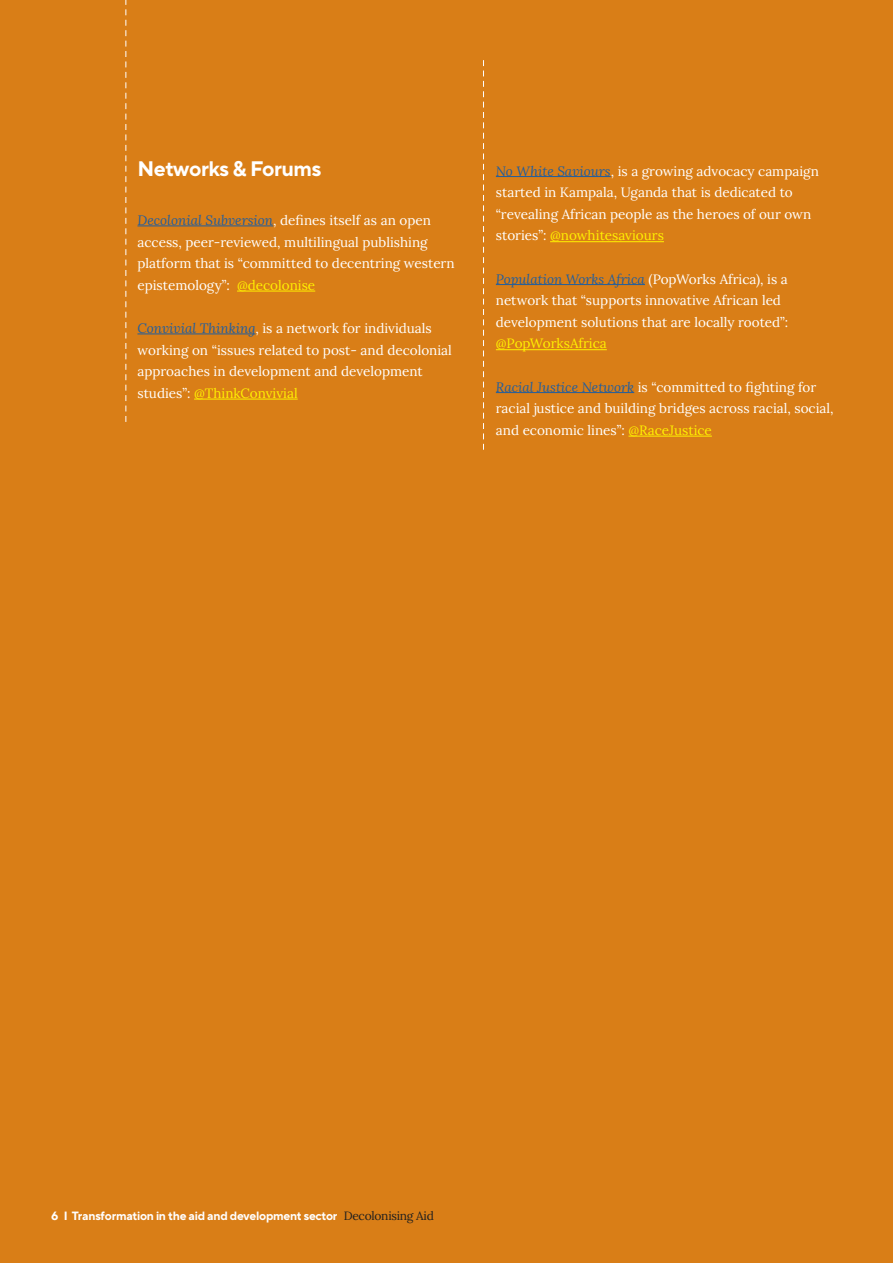
<style>
.page{position:relative;width:893px;height:1263px;background:#d97e17}
.page>*{position:absolute;margin:0;border:0;box-sizing:border-box;transform-origin:0 0}
.USEFUL_RESOURCES_hea{font:700 21px "TT Norms Pro";letter-spacing:-.02em;color:#fff}
.t1{font:13.5px/21.6px "Lora";color:#fff}
.t2{font:700 12px "TT Norms Pro";letter-spacing:-.02em;color:#fff}
.s1{font-style:italic;color:#215e9e}
.s2{color:#fff101}
.s3{font-family:"Lora";font-weight:400;color:#1f1f1f}
</style>
<div class="page">
<svg style="left:483px;top:60px;width:1px;height:390px"></svg>
<svg style="left:125px;top:0;width:1px;height:422px"></svg>
<hr style="left:137px;top:226px;width:136px;height:1px;background:#215e9e">
<hr style="left:237px;top:291px;width:78px;height:1px;background:#fff101">
<hr style="left:137px;top:334px;width:118px;height:1px;background:#215e9e">
<hr style="left:194px;top:399px;width:104px;height:1px;background:#fff101">
<hr style="left:496px;top:176px;width:115px;height:1px;background:#215e9e">
<hr style="left:550px;top:241px;width:114px;height:1px;background:#fff101">
<hr style="left:496px;top:284px;width:149px;height:1px;background:#215e9e">
<hr style="left:496px;top:349px;width:111px;height:1px;background:#fff101">
<hr style="left:496px;top:392px;width:138px;height:1px;background:#215e9e">
<hr style="left:628px;top:436px;width:84px;height:1px;background:#fff101">
<p class="USEFUL_RESOURCES_hea" style="left:137px;top:155px;width:185px">Networks &amp; Forums</p>
<p class="t1" style="left:137px;top:208px;width:319px"><span class="s1">Decolonial Subversion</span>, defines itself as an open access, peer-reviewed, multilingual publishing platform that is “committed to decentring western epistemology”: <span class="s2">@decolonise</span></p>
<p class="t1" style="left:137px;top:316px;width:316px"><span class="s1">Convivial Thinking</span>, is a network for individuals working on “issues related to post- and decolonial approaches in development and development studies”: <span class="s2">@ThinkConvivial</span></p>
<p class="t1" style="left:496px;top:159px;width:324px"><span class="s1">No White Saviours</span>, is a growing advocacy campaign started in Kampala, Uganda that is dedicated to “revealing African people as the heroes of our own stories”: <span class="s2">@nowhitesaviours</span></p>
<p class="t1" style="left:496px;top:267px;width:294px"><span class="s1">Population Works Africa</span> (PopWorks Africa), is a network that “supports innovative African led development solutions that are locally rooted”: <span class="s2">@PopWorksAfrica</span></p>
<p class="t1" style="left:496px;top:375px;width:339px"><span class="s1">Racial Justice Network</span> is “committed to fighting for racial justice and building bridges across racial, social, and economic lines”: <span class="s2">@RaceJustice</span></p>
<p class="t2" style="left:51px;top:1208px;width:384px">6 I Transformation in the aid and development sector <span class="s3">Decolonising Aid</span></p>
</div>
